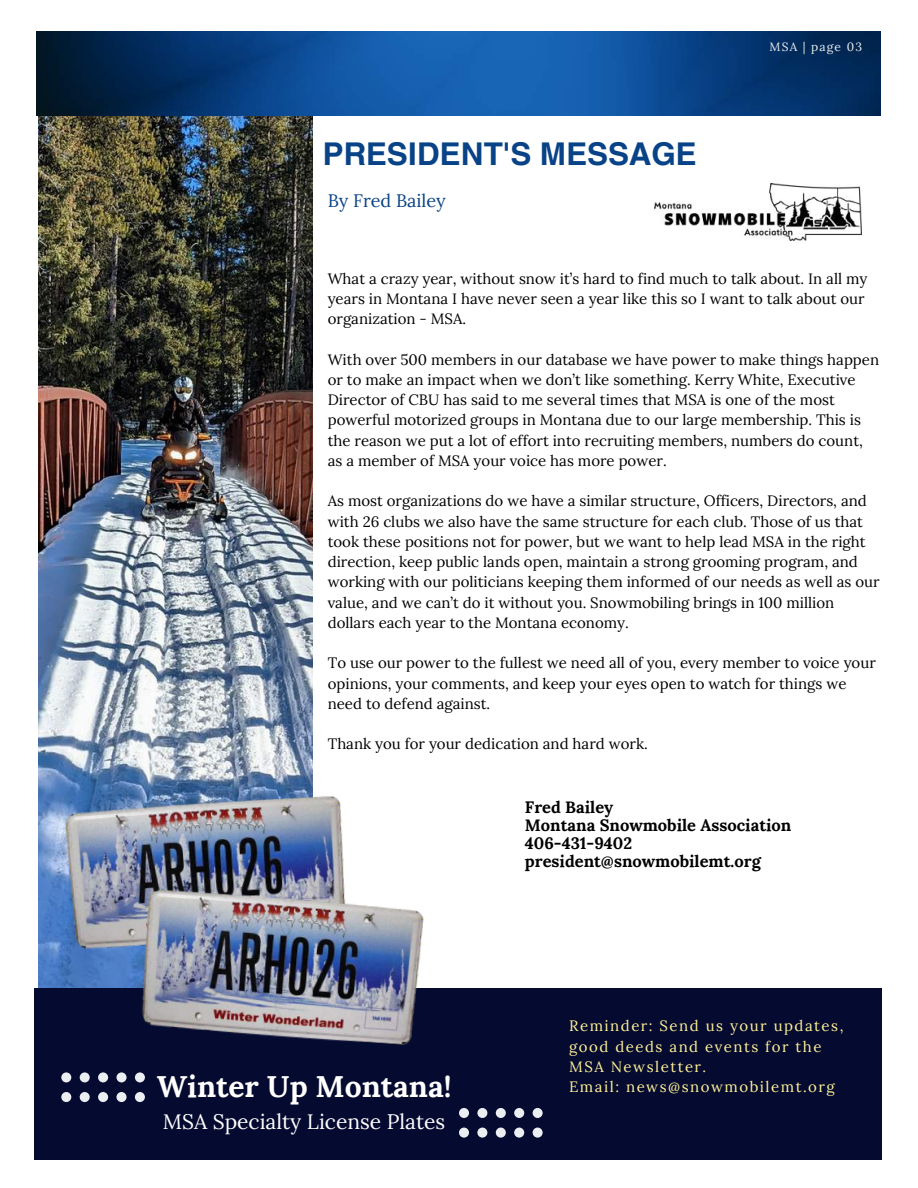
<style>
.page{position:relative;width:918px;height:1188px;background:#fff}
.page>*{position:absolute;margin:0;border:0;box-sizing:border-box;transform-origin:0 0}
.t1{font:700 31.35px "Helvetica World";color:#094387}
.t2{font:700 30px "Lora";color:#fff}
.t3{font:21px "Lora";color:#fff}
.t4{font:18px "Lora";color:#094387}
.t5{font:700 16.5px/18px "Lora";color:#000}
.t6{font:15px/20.2px "Lora";color:#000}
.t7{font:15px/20.2px "Lora";letter-spacing:.1em;color:#fff197}
.t8{font:12px "Lora";letter-spacing:.1em;color:#ebeff1}
</style>
<div class="page">
<img style="left:39px;top:116px;width:273px;height:872px">
<img style="left:37px;top:31px;width:843px;height:85px">
<img style="left:655px;top:184px;width:207px;height:56px">
<div style="left:35px;top:988px;width:847px;height:171px;background:#050a30"></div>
<div style="left:459px;top:1108px;width:10px;height:10px;background:#ebeff1;border-radius:50%"></div>
<div style="left:477px;top:1108px;width:10px;height:10px;background:#ebeff1;border-radius:50%"></div>
<div style="left:496px;top:1108px;width:10px;height:10px;background:#ebeff1;border-radius:50%"></div>
<div style="left:514px;top:1108px;width:10px;height:10px;background:#ebeff1;border-radius:50%"></div>
<div style="left:533px;top:1108px;width:9px;height:10px;background:#ebeff1;border-radius:50%"></div>
<div style="left:459px;top:1128px;width:10px;height:10px;background:#ebeff1;border-radius:50%"></div>
<div style="left:477px;top:1128px;width:10px;height:10px;background:#ebeff1;border-radius:50%"></div>
<div style="left:496px;top:1128px;width:10px;height:10px;background:#ebeff1;border-radius:50%"></div>
<div style="left:514px;top:1128px;width:10px;height:10px;background:#ebeff1;border-radius:50%"></div>
<div style="left:533px;top:1128px;width:9px;height:10px;background:#ebeff1;border-radius:50%"></div>
<div style="left:61px;top:1072px;width:10px;height:10px;background:#ebeff1;border-radius:50%"></div>
<div style="left:80px;top:1072px;width:10px;height:10px;background:#ebeff1;border-radius:50%"></div>
<div style="left:98px;top:1072px;width:10px;height:10px;background:#ebeff1;border-radius:50%"></div>
<div style="left:116px;top:1072px;width:11px;height:10px;background:#ebeff1;border-radius:50%"></div>
<div style="left:135px;top:1072px;width:10px;height:10px;background:#ebeff1;border-radius:50%"></div>
<div style="left:61px;top:1092px;width:10px;height:10px;background:#ebeff1;border-radius:50%"></div>
<div style="left:80px;top:1092px;width:10px;height:10px;background:#ebeff1;border-radius:50%"></div>
<div style="left:98px;top:1092px;width:10px;height:10px;background:#ebeff1;border-radius:50%"></div>
<div style="left:116px;top:1092px;width:11px;height:10px;background:#ebeff1;border-radius:50%"></div>
<div style="left:135px;top:1092px;width:10px;height:10px;background:#ebeff1;border-radius:50%"></div>
<img style="left:61px;top:791px;width:284px;height:164px">
<img style="left:136px;top:886px;width:288px;height:159px">
<h1 class="t1" style="left:323px;top:128px;width:375px">PRESIDENT'S MESSAGE</h1>
<p class="t4" style="left:328px;top:189px;width:120px">By Fred Bailey</p>
<p class="t8" style="left:769px;top:39px;width:94px">MSA | page 03</p>
<p class="t6" style="left:328px;top:268px;width:541px">What a crazy year, without snow it’s hard to find much to talk about. In all my years in Montana I have never seen a year like this so I want to talk about our organization - MSA.</p>
<p class="t6" style="left:328px;top:349px;width:553px">With over 500 members in our database we have power to make things happen or to make an impact when we don’t like something. Kerry White, Executive Director of CBU has said to me several times that MSA is one of the most powerful motorized groups in Montana due to our large membership. This is the reason we put a lot of effort into recruiting members, numbers do count, as a member of MSA your voice has more power.</p>
<p class="t6" style="left:328px;top:491px;width:553px">As most organizations do we have a similar structure, Officers, Directors, and with 26 clubs we also have the same structure for each club. Those of us that took these positions not for power, but we want to help lead MSA in the right direction, keep public lands open, maintain a strong grooming program, and working with our politicians keeping them informed of our needs as well as our value, and we can’t do it without you. Snowmobiling brings in 100 million dollars each year to the Montana economy.</p>
<p class="t6" style="left:328px;top:653px;width:550px">To use our power to the fullest we need all of you, every member to voice your opinions, your comments, and keep your eyes open to watch for things we need to defend against.</p>
<p class="t6" style="left:328px;top:734px;width:322px">Thank you for your dedication and hard work.</p>
<h2 class="t2" style="left:157px;top:1067px;width:296px">Winter Up Montana!</h2>
<h3 class="t3" style="left:163px;top:1108px;width:284px">MSA Specialty License Plates</h3>
<p class="t5" style="left:525px;top:798px;width:268px">Fred Bailey<br>Montana Snowmobile Association<br>406-431-9402 president@snowmobilemt.org</p>
<p class="t7" style="left:569px;top:1016px;width:276px">Reminder: Send us your updates, good deeds and events for the<br>MSA Newsletter.<br>Email: news@snowmobilemt.org</p>
</div>
